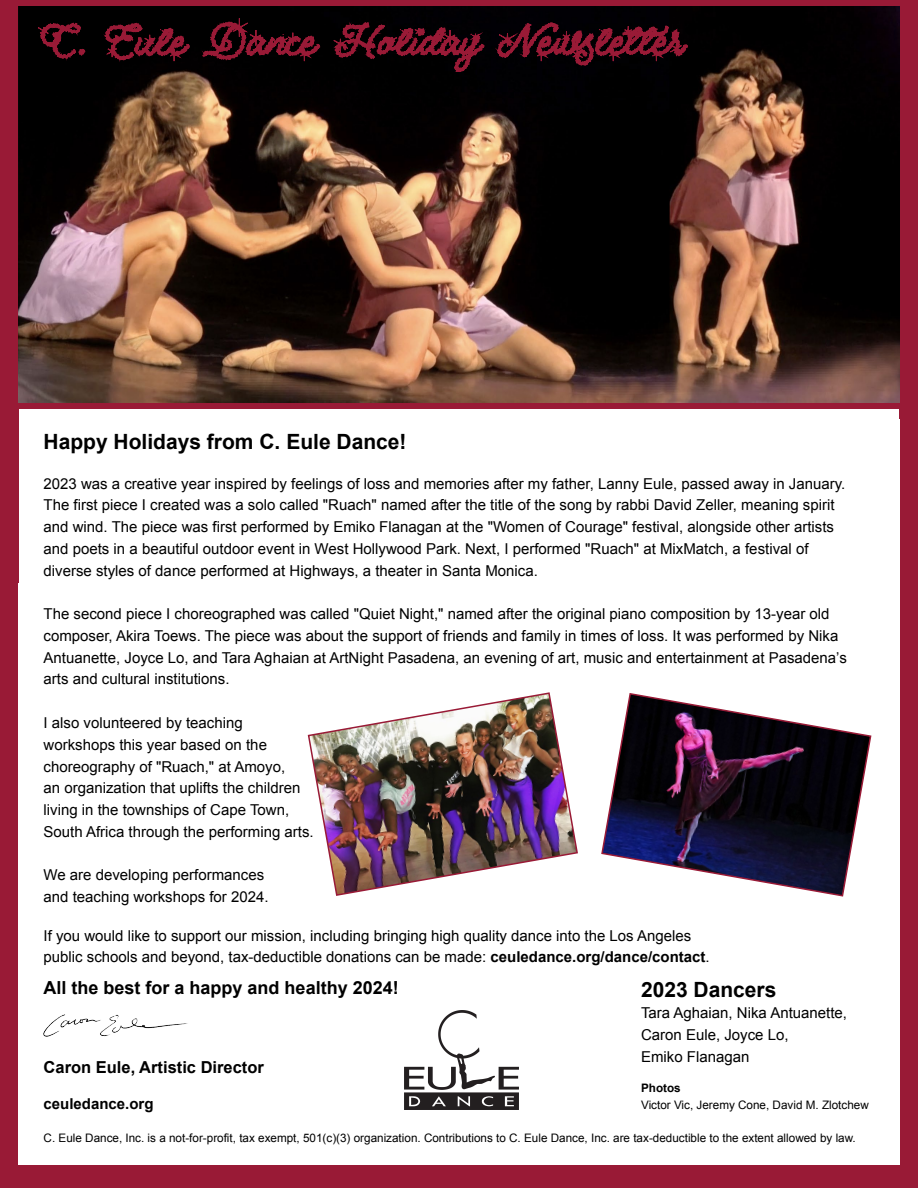
<style>
.page{position:relative;width:918px;height:1188px;background:#991a36}
.page>*{position:absolute;margin:0;border:0;box-sizing:border-box;transform-origin:0 0}
.t1{font:700 21px "Arial";color:#000}
.t2{font:700 18px "Arial";color:#000}
.t3{font:700 16.5px "Arial";color:#000}
.t4{font:15px/21.8px "Arial";color:#000}
.t5{font:700 15px "Arial";color:#000}
.t6{font:11.7px "Arial";color:#000}
.t7{font:700 11.7px "Arial";color:#000}
.s1{font-weight:700}
</style>
<div class="page">
<div style="left:18px;top:60px;width:882px;height:1104px;background:#fff"></div>
<img style="left:44px;top:1015px;width:144px;height:21px">
<img style="left:18px;top:6px;width:882px;height:397px">
<div style="left:16px;top:403px;width:891px;height:5px;background:#991a36"></div>
<img style="left:307px;top:692px;width:271px;height:204px">
<svg style="left:601px;top:693px;width:271px;height:204px"></svg>
<img style="left:405px;top:1010px;width:113px;height:99px">
<svg style="left:30px;top:20px;width:56px;height:39px"></svg>
<svg style="left:100px;top:21px;width:90px;height:48px"></svg>
<svg style="left:203px;top:18px;width:117px;height:43px"></svg>
<svg style="left:333px;top:15px;width:359px;height:59px"></svg>
<h1 class="t1" style="left:44px;top:428px;width:364px">Happy Holidays from C. Eule Dance!</h1>
<p class="t4" style="left:44px;top:473px;width:803px">2023 was a creative year inspired by feelings of loss and memories after my father, Lanny Eule, passed away in January.<br>The first piece I created was a solo called "Ruach" named after the title of the song by rabbi David Zeller, meaning spirit and wind. The piece was first performed by Emiko Flanagan at the "Women of Courage" festival, alongside other artists and poets in a beautiful outdoor event in West Hollywood Park. Next, I performed "Ruach" at MixMatch, a festival of diverse styles of dance performed at Highways, a theater in Santa Monica.</p>
<p class="t4" style="left:44px;top:603px;width:805px">The second piece I choreographed was called "Quiet Night," named after the original piano composition by 13-year old composer, Akira Toews. The piece was about the support of friends and family in times of loss. It was performed by Nika Antuanette, Joyce Lo, and Tara Aghaian at ArtNight Pasadena, an evening of art, music and entertainment at Pasadena’s arts and cultural institutions.</p>
<p class="t4" style="left:44px;top:712px;width:272px">I also volunteered by teaching workshops this year based on the choreography of "Ruach," at Amoyo,<br>an organization that uplifts the children living in the townships of Cape Town, South Africa through the performing arts.</p>
<p class="t4" style="left:44px;top:864px;width:227px">We are developing performances and teaching workshops for 2024.</p>
<p class="t4" style="left:44px;top:925px;width:668px">If you would like to support our mission, including bringing high quality dance into the Los Angeles public schools and beyond, tax-deductible donations can be made: <span class="s1">ceuledance.org/dance/contact</span>.</p>
<p class="t2" style="left:44px;top:976px;width:357px">All the best for a happy and healthy 2024!</p>
<p class="t3" style="left:44px;top:1057px;width:222px">Caron Eule, Artistic Director</p>
<p class="t5" style="left:44px;top:1094px;width:112px">ceuledance.org</p>
<h1 class="t1" style="left:641px;top:975px;width:137px">2023 Dancers</h1>
<p class="t4" style="left:641px;top:1002px;width:207px">Tara Aghaian, Nika Antuanette,<br>Caron Eule, Joyce Lo,<br>Emiko Flanagan</p>
<p class="t7" style="left:641px;top:1081px;width:41px">Photos</p>
<p class="t6" style="left:641px;top:1097px;width:229px">Victor Vic, Jeremy Cone, David M. Zlotchew</p>
<p class="t6" style="left:44px;top:1130px;width:814px">C. Eule Dance, Inc. is a not-for-profit, tax exempt, 501(c)(3) organization. Contributions to C. Eule Dance, Inc. are tax-deductible to the extent allowed by law.</p>
</div>
